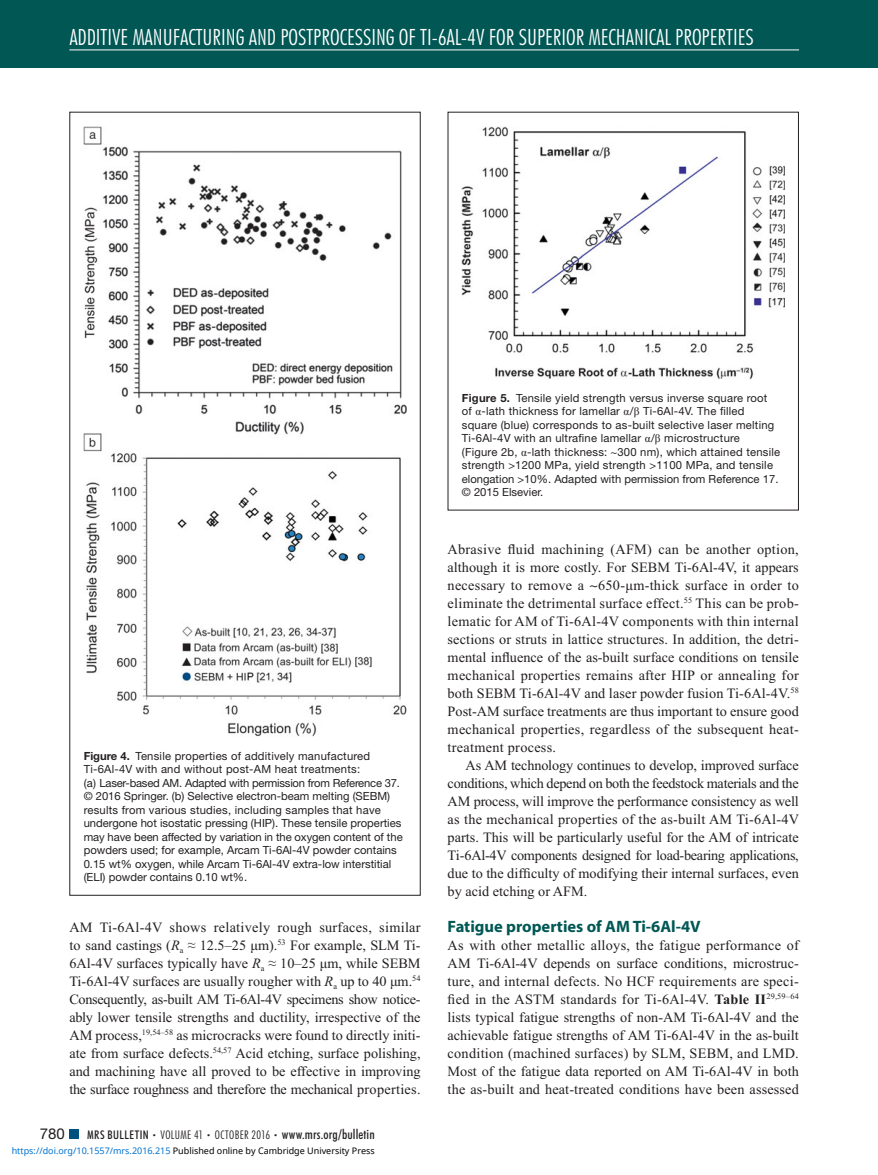
<style>
.page{position:relative;width:878px;height:1175px;background:#fff}
.page>*{position:absolute;margin:0;border:0;box-sizing:border-box;transform-origin:0 0}
.t1{font:300 condensed 22.5px "Futura BT";color:#fff}
.t2{font:700 16.5px "Myriad Pro";color:#005754}
.t3{font:15px "Helvetica Neue LT Std";color:#231f20}
.t4{font:14.25px/18px "Times New Roman";letter-spacing:.01em;color:#231f20;text-align:justify}
.t5{font:500 condensed 13.5px "Futura BT";letter-spacing:.01em;color:#231f20}
.t6{font:11.25px/13.5px "Helvetica Neue LT Std";color:#231f20}
.t7{font:11.25px/13.5px "Helvetica Neue LT Std";letter-spacing:.02em;color:#231f20}
.t8{font:9px "Noto Sans";color:#000}
.s1{font-weight:700}
.s2{font-style:italic}
.s3{font-size:12px}
.s4{font-weight:300;font-size:7.5px}
.s5{font-weight:300;font-size:12px}
.s6{color:#0172cf}
.s7{font-family:"Times New Roman"}
.s8{font-family:"Tn Q"}
</style>
<div class="page">
<div style="left:0;top:0;width:878px;height:68px;background:#005754"></div>
<hr style="left:69px;top:50px;width:730px;height:1px;background:#fff">
<div style="left:69px;top:1130px;width:9px;height:8px;background:#005080"></div>
<img style="left:84px;top:126px;width:322px;height:611px">
<img style="left:462px;top:126px;width:322px;height:253px">
<h1 class="t1" style="left:69px;top:29px;width:685px">ADDITIVE MANUFACTURING AND POSTPROCESSING OF TI-6AL-4V FOR SUPERIOR MECHANICAL PROPERTIES</h1>
<p class="t6" style="left:84px;top:750px;width:320px"><span class="s1">Figure 4.</span> Tensile properties of additively manufactured Ti-6Al-4V with and without post-AM heat treatments:<br>(a) Laser-based AM. Adapted with permission from Reference 37 . © 2016 Springer. (b) Selective electron-beam melting (SEBM) results from various studies, including samples that have undergone hot isostatic pressing (HIP). These tensile properties may have been affected by variation in the oxygen content of the powders used; for example, Arcam Ti-6Al-4V powder contains 0.15 wt% oxygen, while Arcam Ti-6Al-4V extra-low interstitial (ELI) powder contains 0.10 wt%.</p>
<p class="t4" style="left:69px;top:919px;width:353px">AM Ti-6Al-4V shows relatively rough surfaces, similar to sand castings ( <span class="s2">R</span><sub>a</sub> ≈ 12.5–25 μ m). <sup>53</sup> For example, SLM Ti-6Al-4V surfaces typically have <span class="s2">R</span><sub>a</sub> ≈ 10–25 μ m, while SEBM Ti-6Al-4V surfaces are usually rougher with <span class="s2">R</span><sub>a</sub> up to 40 μ m. <sup>54<br></sup>Consequently, as-built AM Ti-6Al-4V specimens show notice&shy;ably lower tensile strengths and ductility, irrespective of the AM process, <sup>19</sup> <sup>,</sup> <sup>54</sup> <sup>–</sup> <sup>58</sup> as microcracks were found to directly initi&shy;ate from surface defects. <sup>54</sup> <sup>,</sup> <sup>57</sup> Acid etching, surface polishing, and machining have all proved to be effective in improving the surface roughness and therefore the mechanical properties.</p>
<p class="t3" style="left:40px;top:1128px;width:27px">780</p>
<p class="t5" style="left:87px;top:1129px;width:289px"><span class="s3">MRS BULLETIN</span> <span class="s4">•</span> <span class="s5">VOLUME 41</span> <span class="s4">•</span> <span class="s5">OCTOBER 2016</span> <span class="s4">•</span> www.mrs.org/bulletin</p>
<p class="t8" style="left:12px;top:1143px;width:364px"><span class="s6">https://doi.org/10.1557/mrs.2016.215</span> Published online by Cambridge University Press</p>
<p class="t7" style="left:462px;top:392px;width:320px"><span class="s1">Figure 5.</span> Tensile yield strength versus inverse square root of <span class="s7">α</span>-lath thickness for lamellar <span class="s7">α</span>/ <span class="s7">β</span> Ti-6Al-4V. The filled square (blue) corresponds to as-built selective laser melting Ti-6Al-4V with an ultrafine lamellar <span class="s7">α</span>/ <span class="s7">β</span> microstructure<br>( Figure 2b , <span class="s7">α</span>-lath thickness: <span class="s8">∼</span>300 nm), which attained tensile strength &gt;1200 MPa, yield strength &gt;1100 MPa, and tensile elongation &gt;10%. Adapted with permission from Reference 17 . © 2015 Elsevier.</p>
<p class="t4" style="left:447px;top:541px;width:353px">Abrasive fluid machining (AFM) can be another option, although it is more costly. For SEBM Ti-6Al-4V, it appears necessary to remove a <span class="s8">∼</span> 650- μ m-thick surface in order to eliminate the detrimental surface effect. <sup>55</sup> This can be prob&shy;lematic for AM of Ti-6Al-4V components with thin internal sections or struts in lattice structures. In addition, the detri&shy;mental influence of the as-built surface conditions on tensile mechanical properties remains after HIP or annealing for both SEBM Ti-6Al-4V and laser powder fusion Ti-6Al-4V. <sup>58<br></sup>Post-AM surface treatments are thus important to ensure good mechanical properties, regardless of the subsequent heat&shy;treatment process.</p>
<p class="t4" style="left:447px;top:757px;width:353px;text-indent:18px">As AM technology continues to develop, improved surface conditions, which depend on both the feedstock materials and the AM process, will improve the performance consistency as well as the mechanical properties of the as-built AM Ti-6Al-4V parts. This will be particularly useful for the AM of intricate Ti-6Al-4V components designed for load-bearing applications, due to the difficulty of modifying their internal surfaces, even by acid etching or AFM.</p>
<p class="t2" style="left:447px;top:920px;width:254px">Fatigue properties of AM Ti-6Al-4V</p>
<p class="t4" style="left:447px;top:937px;width:353px">As with other metallic alloys, the fatigue performance of AM Ti-6Al-4V depends on surface conditions, microstruc&shy;ture, and internal defects. No HCF requirements are speci&shy;fied in the ASTM standards for Ti-6Al-4V. <span class="s1">Table II</span> <sup>29</sup> <sup>,</sup> <sup>59</sup> <sup>–</sup> <sup>64 </sup>lists typical fatigue strengths of non-AM Ti-6Al-4V and the achievable fatigue strengths of AM Ti-6Al-4V in the as-built condition (machined surfaces) by SLM, SEBM, and LMD.<br>Most of the fatigue data reported on AM Ti-6Al-4V in both the as-built and heat-treated conditions have been assessed</p>
</div>
